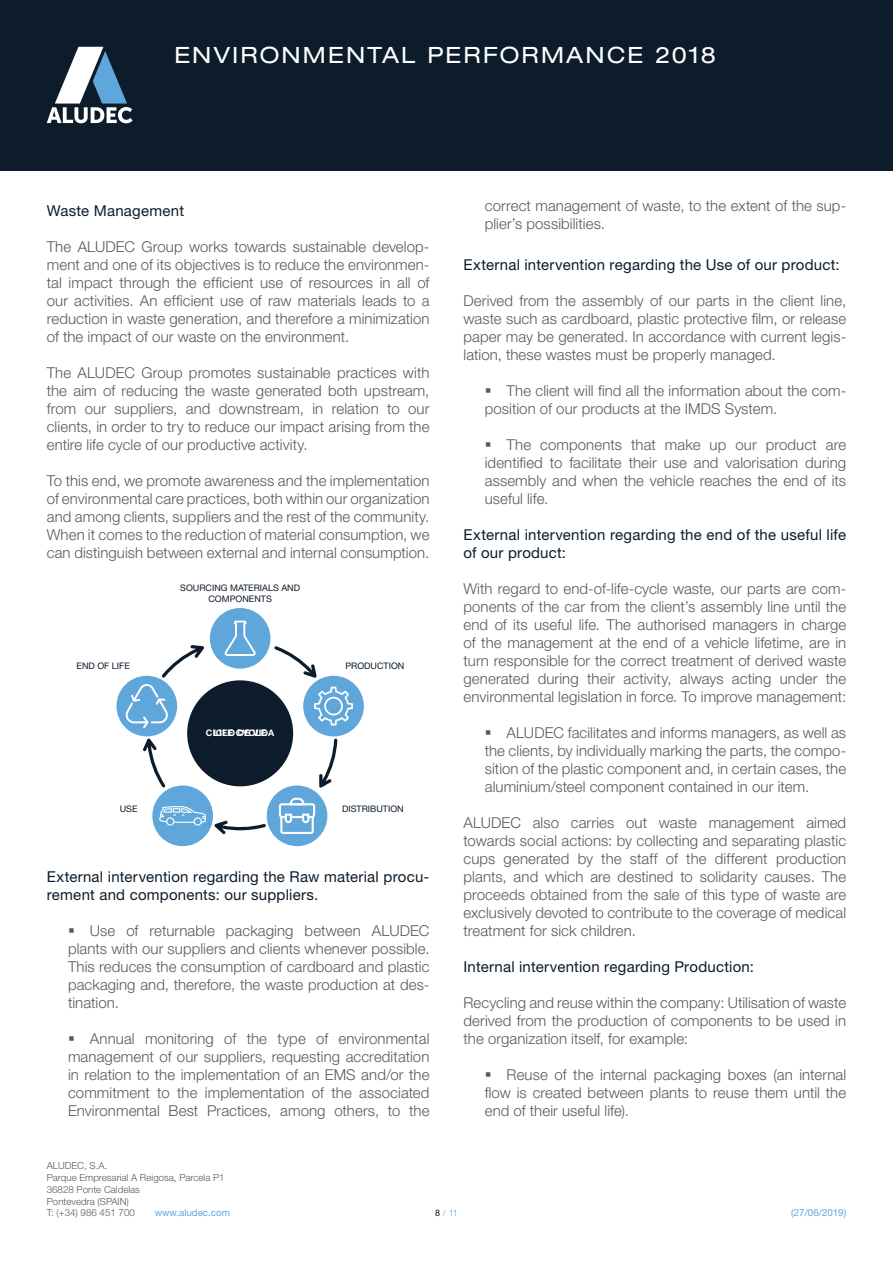
<style>
.page{position:relative;width:893px;height:1263px;background:#fff}
.page>*{position:absolute;margin:0;border:0;box-sizing:border-box;transform-origin:0 0}
.TÍTULO_DOC{font:expanded 22.5px "Helvetica Neue LT Std";letter-spacing:.1em;color:#fff}
.BodyCopy_GRIS_OSCURO{font:300 15px/18px "Helvetica Neue LT Std";letter-spacing:.005em;color:#58595b;text-align:justify}
.Títulos_3N__ES{font:15px/18px "Helvetica Neue LT Std";letter-spacing:.015em;color:#0c1c2a}
.t1{font:300 9.75px/11.7px "Helvetica Neue LT Std";color:#58595b}
.t2{font:9.75px "Helvetica Neue LT Std";color:#5fa6db}
.t3{font:9px/10.5px "Helvetica Neue LT Std";color:#0c1c2a;text-align:center}
.t4{font:700 9px "Helvetica Neue LT Std";letter-spacing:.025em;color:#fff}
.t5{font:300 9px "Helvetica Neue LT Std";color:#5fa6db}
.s1{font-weight:400;color:#0c1c2a}
</style>
<div class="page">
<div style="left:0;top:0;width:893px;height:170px;background:#0c1c2a"></div>
<svg style="left:47px;top:47px;width:86px;height:76px"></svg>
<div style="left:152px;top:785px;width:61px;height:61px;background:#5fa6db;border-radius:50%"></div>
<svg style="left:159px;top:806px;width:47px;height:20px"></svg>
<div style="left:210px;top:608px;width:60px;height:61px;background:#5fa6db;border-radius:50%"></div>
<svg style="left:225px;top:621px;width:31px;height:35px"></svg>
<div style="left:187px;top:680px;width:106px;height:106px;background:#0c1c2a;border-radius:50%"></div>
<div style="left:303px;top:676px;width:61px;height:60px;background:#5fa6db;border-radius:50%"></div>
<svg style="left:314px;top:687px;width:39px;height:38px"></svg>
<div style="left:267px;top:785px;width:60px;height:61px;background:#5fa6db;border-radius:50%"></div>
<svg style="left:279px;top:798px;width:36px;height:36px"></svg>
<div style="left:116px;top:676px;width:61px;height:60px;background:#5fa6db;border-radius:50%"></div>
<svg style="left:125px;top:684px;width:43px;height:44px"></svg>
<svg style="left:162px;top:645px;width:42px;height:33px"></svg>
<svg style="left:274px;top:646px;width:43px;height:32px"></svg>
<svg style="left:319px;top:739px;width:18px;height:49px"></svg>
<svg style="left:215px;top:820px;width:51px;height:14px"></svg>
<svg style="left:143px;top:738px;width:22px;height:49px"></svg>
<p class="TÍTULO_DOC" style="left:174px;top:41px;width:543px">ENVIRONMENTAL PERFORMANCE 2018</p>
<p class="Títulos_3N__ES" style="left:47px;top:201px;width:139px">Waste Management</p>
<p class="BodyCopy_GRIS_OSCURO" style="left:47px;top:237px;width:384px">The ALUDEC Group works towards sustainable develop&shy;ment and one of its objectives is to reduce the environmen&shy;tal impact through the efficient use of resources in all of our activities. An efficient use of raw materials leads to a reduction in waste generation, and therefore a minimization of the impact of our waste on the environment.</p>
<p class="BodyCopy_GRIS_OSCURO" style="left:47px;top:363px;width:384px">The ALUDEC Group promotes sustainable practices with the aim of reducing the waste generated both upstream, from our suppliers, and downstream, in relation to our clients, in order to try to reduce our impact arising from the entire life cycle of our productive activity.</p>
<p class="BodyCopy_GRIS_OSCURO" style="left:47px;top:471px;width:384px">To this end, we promote awareness and the implementation of environmental care practices, both within our organization and among clients, suppliers and the rest of the community.<br>When it comes to the reduction of material consumption, we can distinguish between external and internal consumption.</p>
<p class="t3" style="left:180px;top:583px;width:121px">SOURCING MATERIALS AND<br>COMPONENTS</p>
<p class="t3" style="left:77px;top:660px;width:55px">END OF LIFE</p>
<p class="t3" style="left:345px;top:660px;width:61px">PRODUCTION</p>
<p class="t4" style="left:206px;top:727px;width:70px">CICLO DE VIDA</p>
<p class="t4" style="left:214px;top:727px;width:55px">LIFE CYCLE</p>
<p class="t3" style="left:120px;top:804px;width:19px">USE</p>
<p class="t3" style="left:342px;top:804px;width:63px">DISTRIBUTION</p>
<p class="Títulos_3N__ES" style="left:47px;top:867px;width:384px">External intervention regarding the Raw material procu&shy;rement and components: our suppliers.</p>
<p class="BodyCopy_GRIS_OSCURO" style="left:68px;top:921px;width:363px;text-indent:22px">Use of returnable packaging between ALUDEC plants with our suppliers and clients whenever possible.<br>This reduces the consumption of cardboard and plastic packaging and, therefore, the waste production at des&shy;tination.</p>
<p class="BodyCopy_GRIS_OSCURO" style="left:68px;top:1029px;width:363px;text-indent:22px">Annual monitoring of the type of environmental management of our suppliers, requesting accreditation in relation to the implementation of an EMS and/or the commitment to the implementation of the associated Environmental Best Practices, among others, to the</p>
<p class="BodyCopy_GRIS_OSCURO" style="left:485px;top:196px;width:363px">correct management of waste, to the extent of the sup&shy;plier’s possibilities.</p>
<p class="Títulos_3N__ES" style="left:463px;top:255px;width:378px">External intervention regarding the Use of our product:</p>
<p class="BodyCopy_GRIS_OSCURO" style="left:463px;top:291px;width:384px">Derived from the assembly of our parts in the client line, waste such as cardboard, plastic protective film, or release paper may be generated. In accordance with current legis&shy;lation, these wastes must be properly managed.</p>
<p class="BodyCopy_GRIS_OSCURO" style="left:485px;top:381px;width:363px;text-indent:22px">The client will find all the information about the com&shy;position of our products at the IMDS System.</p>
<p class="BodyCopy_GRIS_OSCURO" style="left:485px;top:435px;width:363px;text-indent:22px">The components that make up our product are identified to facilitate their use and valorisation during assembly and when the vehicle reaches the end of its useful life.</p>
<p class="Títulos_3N__ES" style="left:463px;top:525px;width:384px">External intervention regarding the end of the useful life of our product:</p>
<p class="BodyCopy_GRIS_OSCURO" style="left:463px;top:579px;width:384px">With regard to end-of-life-cycle waste, our parts are com&shy;ponents of the car from the client’s assembly line until the end of its useful life. The authorised managers in charge of the management at the end of a vehicle lifetime, are in turn responsible for the correct treatment of derived waste generated during their activity, always acting under the environmental legislation in force. To improve management:</p>
<p class="BodyCopy_GRIS_OSCURO" style="left:485px;top:723px;width:363px;text-indent:22px">ALUDEC facilitates and informs managers, as well as the clients, by individually marking the parts, the compo&shy;sition of the plastic component and, in certain cases, the aluminium/steel component contained in our item.</p>
<p class="BodyCopy_GRIS_OSCURO" style="left:463px;top:813px;width:384px">ALUDEC also carries out waste management aimed towards social actions: by collecting and separating plastic cups generated by the staff of the different production plants, and which are destined to solidarity causes. The proceeds obtained from the sale of this type of waste are exclusively devoted to contribute to the coverage of medical treatment for sick children.</p>
<p class="Títulos_3N__ES" style="left:463px;top:957px;width:292px">Internal intervention regarding Production:</p>
<p class="BodyCopy_GRIS_OSCURO" style="left:463px;top:993px;width:384px">Recycling and reuse within the company: Utilisation of waste derived from the production of components to be used in the organization itself, for example:</p>
<p class="BodyCopy_GRIS_OSCURO" style="left:485px;top:1065px;width:363px;text-indent:22px">Reuse of the internal packaging boxes (an internal flow is created between plants to reuse them until the end of their useful life).</p>
<p class="t1" style="left:47px;top:1160px;width:179px">ALUDEC, S.A.<br>Parque Empresarial A Reigosa, Parcela P1<br>36828 Ponte Caldelas<br>Pontevedra (SPAIN)<br>T: (+34) 986 451 700</p>
<p class="t2" style="left:155px;top:1207px;width:77px">www.aludec.com</p>
<p class="t5" style="left:435px;top:1207px;width:24px"><span class="s1">8</span> / 11</p>
<p class="t2" style="left:791px;top:1207px;width:56px">(27/06/2019)</p>
</div>
